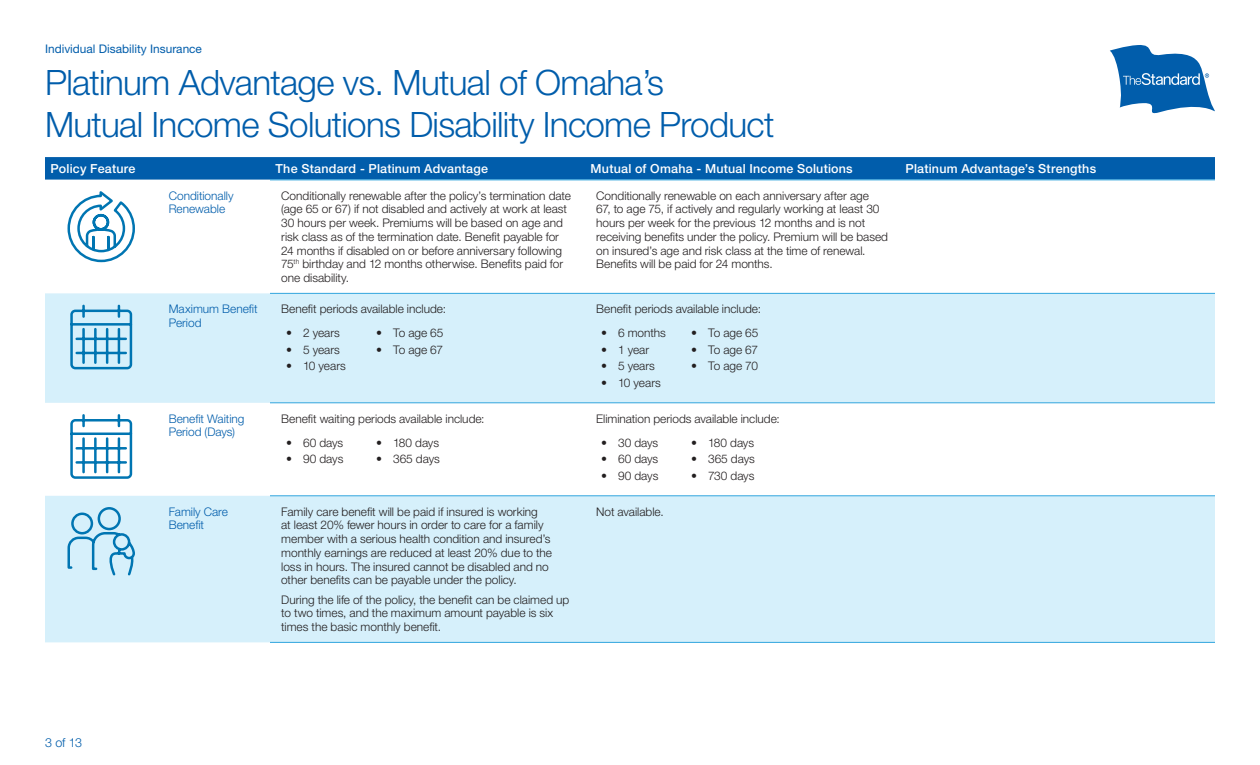
<style>
.page{position:relative;width:1260px;height:765px;background:#fff}
.page>*{position:absolute;margin:0;border:0;box-sizing:border-box;transform-origin:0 0}
.t1{font:300 35px/42px "Helvetica Neue LT Std";letter-spacing:-.02em;color:#015dab}
.t2{font:500 12.5px "Helvetica Neue LT Std";letter-spacing:.015em;color:#fff}
.t3{font:300 12.5px "Helvetica Neue LT Std";color:#015dab}
.TABLE_BODY{font:300 11.88px/13.8px "Helvetica Neue LT Std";color:#231f20}
.TABLE_BODY-2{font:300 11.88px/13.8px "Helvetica Neue LT Std";color:#015dab}
.t4{font:11.88px "Helvetica Neue LT Std";color:#015dab}
</style>
<div class="page">
<svg style="left:1110px;top:45px;width:105px;height:69px"></svg>
<svg style="left:45px;top:157px;width:1170px;height:23px;background:#0560ad"></svg>
<svg style="left:45px;top:293px;width:1170px;height:349px;fill:#d6f0fb"></svg>
<hr style="left:270px;top:180px;width:315px;height:1px;background:#32a6de">
<hr style="left:585px;top:180px;width:315px;height:1px;background:#32a6de">
<hr style="left:900px;top:180px;width:315px;height:1px;background:#32a6de">
<hr style="left:270px;top:293px;width:315px;height:1px;background:#32a6de">
<hr style="left:585px;top:293px;width:315px;height:1px;background:#32a6de">
<hr style="left:900px;top:293px;width:315px;height:1px;background:#32a6de">
<hr style="left:270px;top:402px;width:315px;height:1px;background:#32a6de">
<hr style="left:585px;top:402px;width:315px;height:1px;background:#32a6de">
<hr style="left:900px;top:402px;width:315px;height:1px;background:#32a6de">
<hr style="left:270px;top:495px;width:315px;height:1px;background:#32a6de">
<hr style="left:585px;top:495px;width:315px;height:1px;background:#32a6de">
<hr style="left:900px;top:495px;width:315px;height:1px;background:#32a6de">
<hr style="left:270px;top:642px;width:315px;height:1px;background:#32a6de">
<hr style="left:585px;top:642px;width:315px;height:1px;background:#32a6de">
<hr style="left:900px;top:642px;width:315px;height:1px;background:#32a6de">
<svg style="left:67px;top:191px;width:68px;height:72px"></svg>
<svg style="left:69px;top:303px;width:64px;height:68px;background:#94cae4"></svg>
<svg style="left:69px;top:413px;width:64px;height:67px"></svg>
<svg style="left:66px;top:506px;width:70px;height:71px;background:#aed9ed"></svg>
<p class="t4" style="left:45px;top:42px;width:159px">Individual Disability Insurance</p>
<h1 class="t1" style="left:45px;top:61px;width:731px">Platinum Advantage vs. Mutual of Omaha’s<br>Mutual Income Solutions Disability Income Product</h1>
<p class="t2" style="left:51px;top:161px;width:86px">Policy Feature</p>
<p class="t2" style="left:276px;top:161px;width:214px">The Standard - Platinum Advantage</p>
<p class="t2" style="left:591px;top:161px;width:264px">Mutual of Omaha - Mutual Income Solutions</p>
<p class="t2" style="left:906px;top:161px;width:192px">Platinum Advantage’s Strengths</p>
<p class="TABLE_BODY-2" style="left:169px;top:188px;width:66px">Conditionally<br>Renewable</p>
<p class="TABLE_BODY" style="left:281px;top:188px;width:291px">Conditionally renewable after the policy’s termination date (age 65 or 67) if not disabled and actively at work at least 30 hours per week. Premiums will be based on age and risk class as of the termination date. Benefit payable for 24 months if disabled on or before anniversary following 75<sup>th</sup> birthday and 12 months otherwise. Benefits paid for one disability.</p>
<p class="TABLE_BODY" style="left:596px;top:188px;width:293px">Conditionally renewable on each anniversary after age<br>67, to age 75, if actively and regularly working at least 30 hours per week for the previous 12 months and is not receiving benefits under the policy. Premium will be based on insured’s age and risk class at the time of renewal.<br>Benefits will be paid for 24 months.</p>
<p class="TABLE_BODY-2" style="left:169px;top:302px;width:90px">Maximum Benefit<br>Period</p>
<p class="TABLE_BODY" style="left:281px;top:302px;width:166px">Benefit periods available include:</p>
<p class="TABLE_BODY" style="left:286px;top:326px;width:55px">• 2 years</p>
<p class="TABLE_BODY" style="left:286px;top:342px;width:55px">• 5 years</p>
<p class="TABLE_BODY" style="left:286px;top:359px;width:61px">• 10 years</p>
<p class="TABLE_BODY" style="left:596px;top:302px;width:166px">Benefit periods available include:</p>
<p class="TABLE_BODY" style="left:601px;top:326px;width:66px">• 6 months</p>
<p class="TABLE_BODY" style="left:601px;top:342px;width:49px">• 1 year</p>
<p class="TABLE_BODY" style="left:601px;top:359px;width:55px">• 5 years</p>
<p class="TABLE_BODY" style="left:601px;top:375px;width:61px">• 10 years</p>
<p class="TABLE_BODY" style="left:376px;top:326px;width:69px">• To age 65</p>
<p class="TABLE_BODY" style="left:376px;top:342px;width:68px">• To age 67</p>
<p class="TABLE_BODY" style="left:691px;top:326px;width:69px">• To age 65</p>
<p class="TABLE_BODY" style="left:691px;top:342px;width:68px">• To age 67</p>
<p class="TABLE_BODY" style="left:691px;top:359px;width:68px">• To age 70</p>
<p class="t3" style="left:45px;top:735px;width:39px">3 of 13</p>
<p class="TABLE_BODY-2" style="left:169px;top:411px;width:77px">Benefit Waiting<br>Period (Days)</p>
<p class="TABLE_BODY" style="left:281px;top:411px;width:205px">Benefit waiting periods available include:</p>
<p class="TABLE_BODY" style="left:286px;top:435px;width:59px">• 60 days</p>
<p class="TABLE_BODY" style="left:286px;top:452px;width:59px">• 90 days</p>
<p class="TABLE_BODY" style="left:376px;top:435px;width:64px">• 180 days</p>
<p class="TABLE_BODY" style="left:376px;top:452px;width:65px">• 365 days</p>
<p class="TABLE_BODY-2" style="left:169px;top:504px;width:61px">Family Care<br>Benefit</p>
<p class="TABLE_BODY" style="left:281px;top:504px;width:272px">Family care benefit will be paid if insured is working<br>at least 20% fewer hours in order to care for a family member with a serious health condition and insured’s monthly earnings are reduced at least 20% due to the loss in hours. The insured cannot be disabled and no other benefits can be payable under the policy.</p>
<p class="TABLE_BODY" style="left:281px;top:592px;width:290px">During the life of the policy, the benefit can be claimed up to two times, and the maximum amount payable is six times the basic monthly benefit.</p>
<p class="TABLE_BODY" style="left:596px;top:411px;width:185px">Elimination periods available include:</p>
<p class="TABLE_BODY" style="left:601px;top:435px;width:59px">• 30 days</p>
<p class="TABLE_BODY" style="left:601px;top:452px;width:59px">• 60 days</p>
<p class="TABLE_BODY" style="left:601px;top:468px;width:59px">• 90 days</p>
<p class="TABLE_BODY" style="left:691px;top:435px;width:64px">• 180 days</p>
<p class="TABLE_BODY" style="left:691px;top:452px;width:65px">• 365 days</p>
<p class="TABLE_BODY" style="left:691px;top:468px;width:65px">• 730 days</p>
<p class="TABLE_BODY" style="left:596px;top:504px;width:69px">Not available.</p>
</div>
